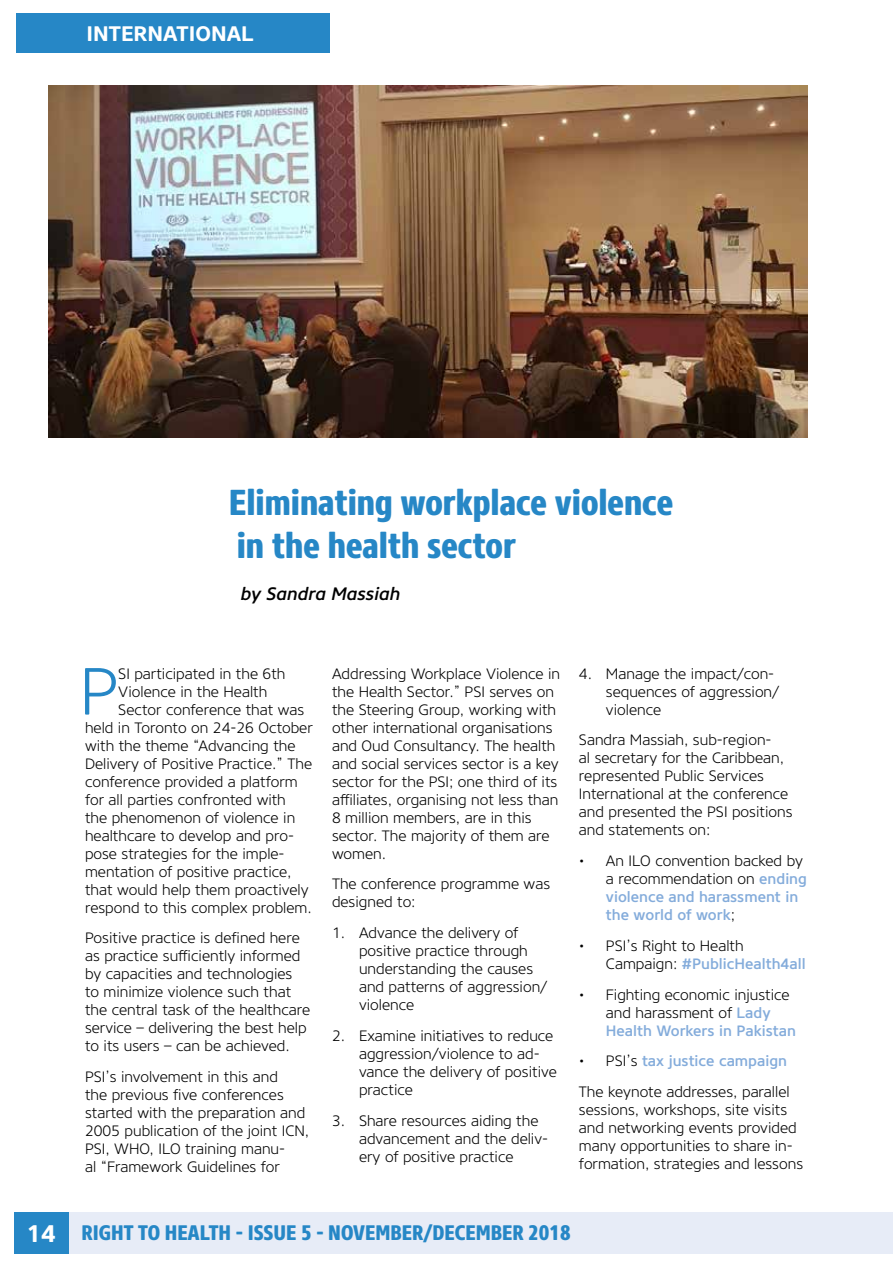
<style>
.page{position:relative;width:893px;height:1263px;background:#fff}
.page>*{position:absolute;margin:0;border:0;box-sizing:border-box;transform-origin:0 0}
.t1{font:300 66.45px "Core Sans NR35";color:#2687c6}
.t2{font:800 36px/43.2px "Core Sans NR77 Cn";color:#2687c6}
.t3{font:800 21px "Core Sans NR77 Cn";color:#2687c6}
.t4{font:700 21px "Core Sans NR65";color:#fff}
.t5{font:italic 500 18px "Core Sans NR55";color:#000}
.t6{font:300 15px/18px "Core Sans NR35";color:#000}
.t7{font:500 15px/18px "Core Sans NR55";color:#84acdb}
.s1{font-family:"Core Sans NR55";font-weight:500;color:#84acdb}
.s2{font-family:"Core Sans NR35";font-weight:300;color:#000}
.s3{font-family:"Core Sans NR65";font-weight:700;font-size:24px;color:#fff}
</style>
<div class="page">
<div style="left:54px;top:1212px;width:839px;height:41px;background:#e7ecf7"></div>
<div style="left:14px;top:1212px;width:54px;height:41px;background:#2687c6"></div>
<div style="left:16px;top:13px;width:314px;height:40px;background:#2687c6"></div>
<img style="left:48px;top:85px;width:760px;height:353px">
<h3 class="t4" style="left:87px;top:20px;width:169px">INTERNATIONAL</h3>
<h2 class="t2" style="left:229px;top:481px;width:446px">Eliminating workplace violence in the health sector</h2>
<p class="t5" style="left:241px;top:582px;width:161px">by Sandra Massiah</p>
<h1 class="t1" style="left:80px;top:648px;width:40px">P</h1>
<p class="t6" style="left:118px;top:664px;width:169px">SI participated in the 6th</p>
<p class="t6" style="left:118px;top:682px;width:151px">Violence in the Health</p>
<p class="t6" style="left:118px;top:700px;width:188px">Sector conference that was</p>
<p class="t6" style="left:85px;top:718px;width:229px">held in Toronto on 24-26 October</p>
<p class="t6" style="left:85px;top:736px;width:212px">with the theme “Advancing the</p>
<p class="t6" style="left:85px;top:754px;width:229px">Delivery of Positive Practice.” The</p>
<p class="t6" style="left:85px;top:772px;width:214px">conference provided a platform</p>
<p class="t6" style="left:85px;top:790px;width:202px">for all parties confronted with</p>
<p class="t6" style="left:85px;top:808px;width:212px">the phenomenon of violence in</p>
<p class="t6" style="left:85px;top:826px;width:211px">healthcare to develop and pro-</p>
<p class="t6" style="left:85px;top:844px;width:201px">pose strategies for the imple-</p>
<p class="t6" style="left:85px;top:862px;width:208px">mentation of positive practice,</p>
<p class="t6" style="left:85px;top:880px;width:225px">that would help them proactively</p>
<p class="t6" style="left:85px;top:898px;width:228px">respond to this complex problem.</p>
<p class="t6" style="left:85px;top:929px;width:227px">Positive practice is defined here as practice sufficiently informed by capacities and technologies to minimize violence such that the central task of the healthcare service – delivering the best help to its users – can be achieved.</p>
<p class="t6" style="left:85px;top:1068px;width:226px">PSI’s involvement in this and<br>the previous five conferences started with the preparation and<br>2005 publication of the joint ICN,<br>PSI, WHO, ILO training manu-<br>al “Framework Guidelines for</p>
<p class="t6" style="left:332px;top:664px;width:230px">Addressing Workplace Violence in the Health Sector.” PSI serves on the Steering Group, working with other international organisations and Oud Consultancy. The health and social services sector is a key sector for the PSI; one third of its affiliates, organising not less than<br>8 million members, are in this sector. The majority of them are women.</p>
<p class="t6" style="left:332px;top:875px;width:220px">The conference programme was designed to:</p>
<p class="t6" style="left:359px;top:924px;width:190px;text-indent:-27px">1. Advance the delivery of positive practice through understanding the causes and patterns of aggression/ violence</p>
<p class="t6" style="left:359px;top:1027px;width:199px;text-indent:-27px">2. Examine initiatives to reduce aggression/violence to ad&shy;vance the delivery of positive practice</p>
<p class="t6" style="left:359px;top:1111px;width:191px;text-indent:-27px">3. Share resources aiding the advancement and the deliv&shy;ery of positive practice</p>
<p class="t6" style="left:606px;top:664px;width:175px;text-indent:-27px">4. Manage the impact/con&shy;sequences of aggression/ violence</p>
<p class="t6" style="left:579px;top:731px;width:215px">Sandra Massiah, sub-region-<br>al secretary for the Caribbean, represented Public Services<br>International at the conference and presented the PSI positions and statements on:</p>
<p class="t6" style="left:579px;top:852px;width:229px;text-align:right">• An ILO convention backed by a recommendation on <span class="s1">ending</span></p>
<p class="t7" style="left:606px;top:888px;width:194px">violence and harassment in the world of work<span class="s2">;</span></p>
<p class="t6" style="left:579px;top:937px;width:166px">• PSI’s Right to Health</p>
<p class="t7" style="left:606px;top:955px;width:201px"><span class="s2">Campaign:</span> #PublicHealth4all</p>
<p class="t6" style="left:579px;top:985px;width:212px;text-align:center">• Fighting economic injustice and harassment of <span class="s1">Lady</span></p>
<p class="t7" style="left:606px;top:1021px;width:192px">Health Workers in Pakistan</p>
<p class="t7" style="left:579px;top:1052px;width:210px"><span class="s2">• PSI’s</span> tax justice campaign</p>
<p class="t6" style="left:579px;top:1083px;width:226px">The keynote addresses, parallel sessions, workshops, site visits and networking events provided many opportunities to share in&shy;formation, strategies and lessons</p>
<h3 class="t3" style="left:26px;top:1219px;width:546px"><span class="s3">14</span> RIGHT TO HEALTH - ISSUE 5 - NOVEMBER/DECEMBER 2018</h3>
</div>
